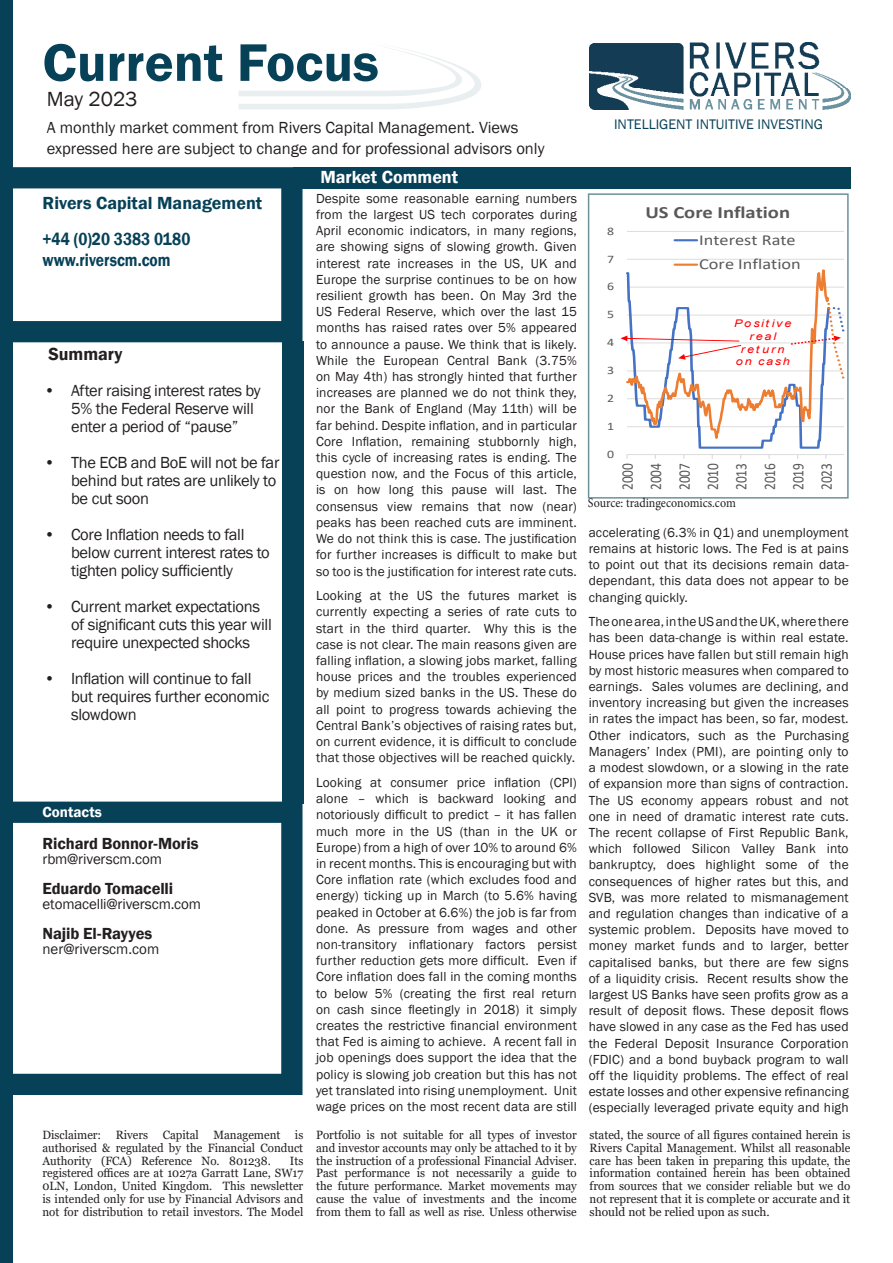
<style>
.page{position:relative;width:893px;height:1263px;background:#fff}
.page>*{position:absolute;margin:0;border:0;box-sizing:border-box;transform-origin:0 0}
.Rivers_Source{font:600 54.75px "Franklin Gothic";color:#064158}
.t1{font:21px "Franklin Gothic";color:#231f20}
.t2{font:600 18px "Franklin Gothic";color:#064158;scale:.86 1}
.t3{font:600 18px "Franklin Gothic";color:#064158}
.t4{font:600 18px "Franklin Gothic";color:#fff}
.t5{font:600 18px "Franklin Gothic";color:#231f20}
.t6{font:700 17.25px "Calibri";color:#595959;scale:1.2 1}
.t7{font:16.5px/18px "Franklin Gothic";letter-spacing:-.02em;color:#231f20}
.t8{font:16.5px/21.6px "Franklin Gothic";color:#231f20}
.t9{font:600 16.5px "Franklin Gothic";letter-spacing:-.005em;color:#231f20}
.t10{font:16.05px/28.5px "Calibri";letter-spacing:-.005em;color:#595959;text-align:justify;scale:.83 1}
.t11{font:15.3px/24.5px "Calibri";color:#595959;scale:1.2 1}
.t12{font:15px "Franklin Gothic";letter-spacing:-.005em;color:#231f20}
.t13{font:600 15px "Franklin Gothic";letter-spacing:.005em;color:#fff}
.t14{font:14.25px "Franklin Gothic";color:#064158}
.Standard_BMi_Focus_T{font:13.5px/16.2px "Franklin Gothic";letter-spacing:.01em;color:#231f20;text-align:justify}
.t15{font:13.2px "Minion Pro";color:#231f20;scale:.91 1}
.t16{font:12px/12.8px "Georgia";color:#231f20;text-align:justify;scale:.96 1}
.t17{font:11.4px "Calibri";color:#595959;scale:1.2 1}
.t18{font:italic 10.5px/12.8px "Arial";letter-spacing:.15em;color:#f00;text-align:center;scale:1.2 1}
</style>
<div class="page">
<svg style="left:13px;top:802px;width:289px;height:293px"></svg>
<img style="left:590px;top:43px;width:260px;height:66px">
<div style="left:293px;top:167px;width:557px;height:21px;background:#064158"></div>
<div style="left:0;top:0;width:13px;height:1263px;background:#064158"></div>
<svg style="left:239px;top:48px;width:242px;height:61px"></svg>
<div style="left:282px;top:341px;width:21px;height:463px;background:#064158"></div>
<svg style="left:13px;top:167px;width:289px;height:175px"></svg>
<hr style="left:627px;top:231px;width:217px;height:1px;background:#d9d9d9">
<hr style="left:675px;top:239px;width:22px;height:2px;background:#4472c4">
<svg style="left:620px;top:259px;width:225px;height:200px"></svg>
<div style="left:588px;top:193px;width:261px;height:306px;border:2px solid #6c919d"></div>
<p class="Rivers_Source" style="left:43px;top:29px;width:338px">Current Focus</p>
<p class="t1" style="left:47px;top:86px;width:92px">May 2023</p>
<p class="t8" style="left:47px;top:117px;width:499px">A monthly market comment from Rivers Capital Management. Views expressed here are subject to change and for professional advisors only</p>
<p class="t14" style="left:614px;top:115px;width:210px">INTELLIGENT INTUITIVE INVESTING</p>
<p class="Standard_BMi_Focus_T" style="left:316px;top:191px;width:262px">Despite some reasonable earning numbers from the largest US tech corporates during April economic indicators, in many regions, are showing signs of slowing growth. Given interest rate increases in the US, UK and Europe the surprise continues to be on how resilient growth has been. On May 3rd the US Federal Reserve, which over the last 15 months has raised rates over 5% appeared to announce a pause. We think that is likely.<br>While the European Central Bank (3.75% on May 4th) has strongly hinted that further increases are planned we do not think they, nor the Bank of England (May 11th) will be far behind. Despite inflation, and in particular Core Inflation, remaining stubbornly high, this cycle of increasing rates is ending. The question now, and the Focus of this article, is on how long this pause will last. The consensus view remains that now (near) peaks has been reached cuts are imminent.<br>We do not think this is case. The justification for further increases is difficult to make but so too is the justification for interest rate cuts.</p>
<p class="Standard_BMi_Focus_T" style="left:316px;top:588px;width:262px">Looking at the US the futures market is currently expecting a series of rate cuts to start in the third quarter. Why this is the case is not clear. The main reasons given are falling inflation, a slowing jobs market, falling house prices and the troubles experienced by medium sized banks in the US. These do all point to progress towards achieving the Central Bank’s objectives of raising rates but, on current evidence, it is difficult to conclude that those objectives will be reached quickly.</p>
<p class="Standard_BMi_Focus_T" style="left:316px;top:775px;width:262px">Looking at consumer price inflation (CPI) alone – which is backward looking and notoriously difficult to predict – it has fallen much more in the US (than in the UK or Europe) from a high of over 10% to around 6% in recent months. This is encouraging but with Core inflation rate (which excludes food and energy) ticking up in March (to 5.6% having peaked in October at 6.6%) the job is far from done. As pressure from wages and other non-transitory inflationary factors persist further reduction gets more difficult. Even if Core inflation does fall in the coming months to below 5% (creating the first real return on cash since fleetingly in 2018) it simply creates the restrictive financial environment that Fed is aiming to achieve. A recent fall in job openings does support the idea that the policy is slowing job creation but this has not yet translated into rising unemployment. Unit wage prices on the most recent data are still</p>
<p class="t4" style="left:320px;top:166px;width:139px">Market Comment</p>
<p class="t3" style="left:43px;top:192px;width:221px">Rivers Capital Management</p>
<p class="t2" style="left:43px;top:228px;width:173px">+44 (0)20 3383 0180</p>
<p class="t2" style="left:43px;top:249px;width:150px">www.riverscm.com</p>
<p class="t6" style="left:645px;top:200px;width:122px">US Core Inflation</p>
<p class="t11" style="left:699px;top:227px;width:86px">Interest Rate<br>Core Inflation</p>
<p class="t17" style="left:607px;top:223px;width:7px">8</p>
<p class="t17" style="left:607px;top:251px;width:7px">7</p>
<p class="t17" style="left:607px;top:279px;width:7px">6</p>
<p class="t17" style="left:607px;top:307px;width:7px">5</p>
<p class="t18" style="left:734px;top:317px;width:49px">Positive real return on cash</p>
<p class="t17" style="left:607px;top:334px;width:7px">4</p>
<p class="t5" style="left:48px;top:343px;width:76px">Summary</p>
<p class="t7" style="left:71px;top:382px;width:191px;text-indent:-27px">• After raising interest rates by<br>5% the Federal Reserve will enter a period of “pause”</p>
<p class="t7" style="left:71px;top:454px;width:210px;text-indent:-27px">• The ECB and BoE will not be far behind but rates are unlikely to be cut soon</p>
<p class="t7" style="left:71px;top:526px;width:200px;text-indent:-27px">• Core Inflation needs to fall below current interest rates to tighten policy sufficiently</p>
<p class="t7" style="left:71px;top:598px;width:202px;text-indent:-27px">• Current market expectations of significant cuts this year will require unexpected shocks</p>
<p class="t7" style="left:71px;top:670px;width:200px;text-indent:-27px">• Inflation will continue to fall but requires further economic slowdown</p>
<p class="t17" style="left:607px;top:362px;width:7px">3</p>
<p class="t17" style="left:607px;top:390px;width:7px">2</p>
<p class="t17" style="left:607px;top:418px;width:7px">1</p>
<p class="t17" style="left:607px;top:446px;width:7px">0</p>
<p class="t10" style="left:613px;top:490px;width:34px;rotate:-90deg">2000<br>2004<br>2007<br>2010<br>2013<br>2016<br>2019<br>2023</p>
<p class="t15" style="left:588px;top:494px;width:164px">Source: tradingeconomics.com</p>
<p class="Standard_BMi_Focus_T" style="left:589px;top:524px;width:261px">accelerating (6.3% in Q1) and unemployment remains at historic lows. The Fed is at pains to point out that its decisions remain data&shy;dependant, this data does not appear to be changing quickly.</p>
<p class="Standard_BMi_Focus_T" style="left:589px;top:614px;width:262px">The one area, in the US and the UK, where there has been data-change is within real estate.<br>House prices have fallen but still remain high by most historic measures when compared to earnings. Sales volumes are declining, and inventory increasing but given the increases in rates the impact has been, so far, modest.<br>Other indicators, such as the Purchasing Managers’ Index (PMI), are pointing only to a modest slowdown, or a slowing in the rate of expansion more than signs of contraction.<br>The US economy appears robust and not one in need of dramatic interest rate cuts.<br>The recent collapse of First Republic Bank, which followed Silicon Valley Bank into bankruptcy, does highlight some of the consequences of higher rates but this, and SVB, was more related to mismanagement and regulation changes than indicative of a systemic problem. Deposits have moved to money market funds and to larger, better capitalised banks, but there are few signs of a liquidity crisis. Recent results show the largest US Banks have seen profits grow as a result of deposit flows. These deposit flows have slowed in any case as the Fed has used the Federal Deposit Insurance Corporation (FDIC) and a bond buyback program to wall off the liquidity problems. The effect of real estate losses and other expensive refinancing (especially leveraged private equity and high</p>
<p class="t13" style="left:43px;top:803px;width:61px">Contacts</p>
<p class="t9" style="left:43px;top:833px;width:158px">Richard Bonnor-Moris</p>
<p class="t12" style="left:43px;top:850px;width:121px">rbm@riverscm.com</p>
<p class="t9" style="left:43px;top:878px;width:132px">Eduardo Tomacelli</p>
<p class="t12" style="left:43px;top:895px;width:160px">etomacelli@riverscm.com</p>
<p class="t9" style="left:43px;top:923px;width:111px">Najib El-Rayyes</p>
<p class="t12" style="left:43px;top:940px;width:118px">ner@riverscm.com</p>
<p class="t16" style="left:43px;top:1129px;width:273px">Disclaimer: Rivers Capital Management is authorised &amp; regulated by the Financial Conduct Authority (FCA) Reference No. 801238.</p>
<p class="t16" style="left:43px;top:1154px;width:273px;text-indent:247px">Its registered offices are at 1027a Garratt Lane, SW17<br>0LN, London, United Kingdom. This newsletter is intended only for use by Financial Advisors and not for distribution to retail investors. The Model</p>
<p class="t16" style="left:316px;top:1129px;width:273px">Portfolio is not suitable for all types of investor and investor accounts may only be attached to it by the instruction of a professional Financial Adviser.<br>Past performance is not necessarily a guide to the future performance. Market movements may cause the value of investments and the income from them to fall as well as rise. Unless otherwise</p>
<p class="t16" style="left:590px;top:1129px;width:273px">stated, the source of all figures contained herein is Rivers Capital Management. Whilst all reasonable care has been taken in preparing this update, the information contained herein has been obtained from sources that we consider reliable but we do not represent that it is complete or accurate and it should not be relied upon as such.</p>
</div>
